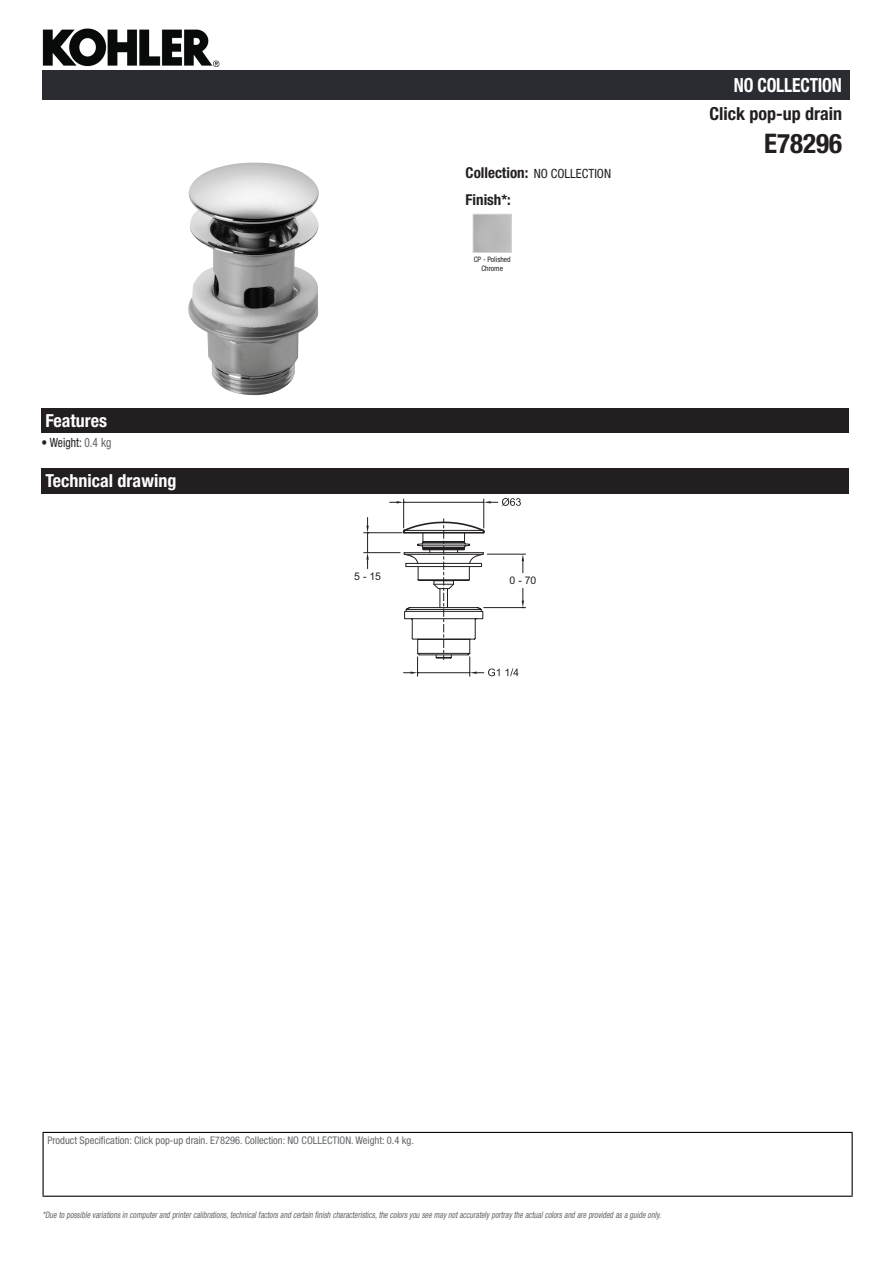
<style>
.page{position:relative;width:893px;height:1263px;background:#fff}
.page>*{position:absolute;margin:0;border:0;box-sizing:border-box;transform-origin:0 0}
.t1{font:700 condensed 27px "Helvetica Neue LT Std";color:#231f20}
.t2{font:700 condensed 19.5px "Helvetica Neue LT Std";letter-spacing:-.01em;color:#fff;scale:.9 1}
.t3{font:700 condensed 18px "Helvetica Neue LT Std";color:#fff}
.t4{font:700 condensed 18px "Helvetica Neue LT Std";color:#231f20}
.t5{font:700 condensed 15px "Helvetica Neue LT Std";color:#231f20}
.t6{font:condensed 12.75px "Helvetica Neue LT Std";color:#231f20}
.t7{font:condensed 12.75px "Helvetica Neue LT Std";color:#231f20;scale:.9 1}
.t8{font:condensed 10.5px "Helvetica Neue LT Std";color:#626568}
.t9{font:10.5px "Arial";color:#231f20}
.t10{font:italic condensed 9px "Helvetica Neue LT Std";color:#626568;scale:.87 1}
.t11{font:condensed 7.5px/9px "Helvetica Neue LT Std";color:#231f20;text-align:center}
.s1{color:#626568}
.s2{font-weight:700;font-size:15px}
</style>
<div class="page">
<img style="left:42px;top:28px;width:188px;height:53px">
<img style="left:188px;top:163px;width:131px;height:233px">
<div style="left:473px;top:214px;width:39px;height:39px;border:1px solid #d3d4da"></div>
<div style="left:41px;top:408px;width:808px;height:25px;background:#231f20"></div>
<div style="left:41px;top:468px;width:808px;height:26px;background:#231f20"></div>
<hr style="left:487px;top:554px;width:39px;height:1px;background:#231f20">
<hr style="left:484px;top:607px;width:42px;height:1px;background:#231f20">
<svg style="left:390px;top:498px;width:134px;height:178px"></svg>
<hr style="left:364px;top:552px;width:36px;height:1px;background:#231f20">
<hr style="left:364px;top:532px;width:38px;height:1px;background:#231f20">
<svg style="left:366px;top:517px;width:3px;height:52px"></svg>
<div style="left:43px;top:71px;width:807px;height:29px;background:#2a2c32"></div>
<hr style="left:43px;top:1132px;width:810px;height:1px;background:#040503">
<hr style="left:43px;top:1133px;width:1px;height:62px;background:#040503">
<hr style="left:852px;top:1133px;width:1px;height:62px;background:#040503">
<hr style="left:43px;top:1195px;width:810px;height:2px;background:#040503">
<h3 class="t3" style="left:46px;top:410px;width:63px">Features</h3>
<h3 class="t7" style="left:41px;top:435px;width:79px">• Weight: <span class="s1">0.4 kg</span></h3>
<h3 class="t3" style="left:46px;top:470px;width:132px">Technical drawing</h3>
<h3 class="t6" style="left:466px;top:166px;width:147px"><span class="s2">Collection:</span> NO COLLECTION</h3>
<h3 class="t5" style="left:466px;top:191px;width:47px">Finish*:</h3>
<p class="t11" style="left:474px;top:255px;width:38px">CP - Polished<br>Chrome</p>
<h2 class="t2" style="left:734px;top:74px;width:122px">NO COLLECTION</h2>
<h3 class="t4" style="left:710px;top:103px;width:134px">Click pop-up drain</h3>
<h1 class="t1" style="left:764px;top:127px;width:79px">E78296</h1>
<p class="t9" style="left:354px;top:569px;width:28px">5 - 15</p>
<p class="t9" style="left:510px;top:574px;width:28px">0 - 70</p>
<p class="t8" style="left:47px;top:1134px;width:368px">Product Specification: Click pop-up drain. E78296. Collection: NO COLLECTION. Weight: 0.4 kg.</p>
<p class="t10" style="left:43px;top:1210px;width:714px">*Due to possible variationsin computerand printercalibrations,technicalfactorsand certain finish characteristics,the colorsyou see maynotaccuratelyportraythe actualcolorsand are provided asa guide only.</p>
</div>
